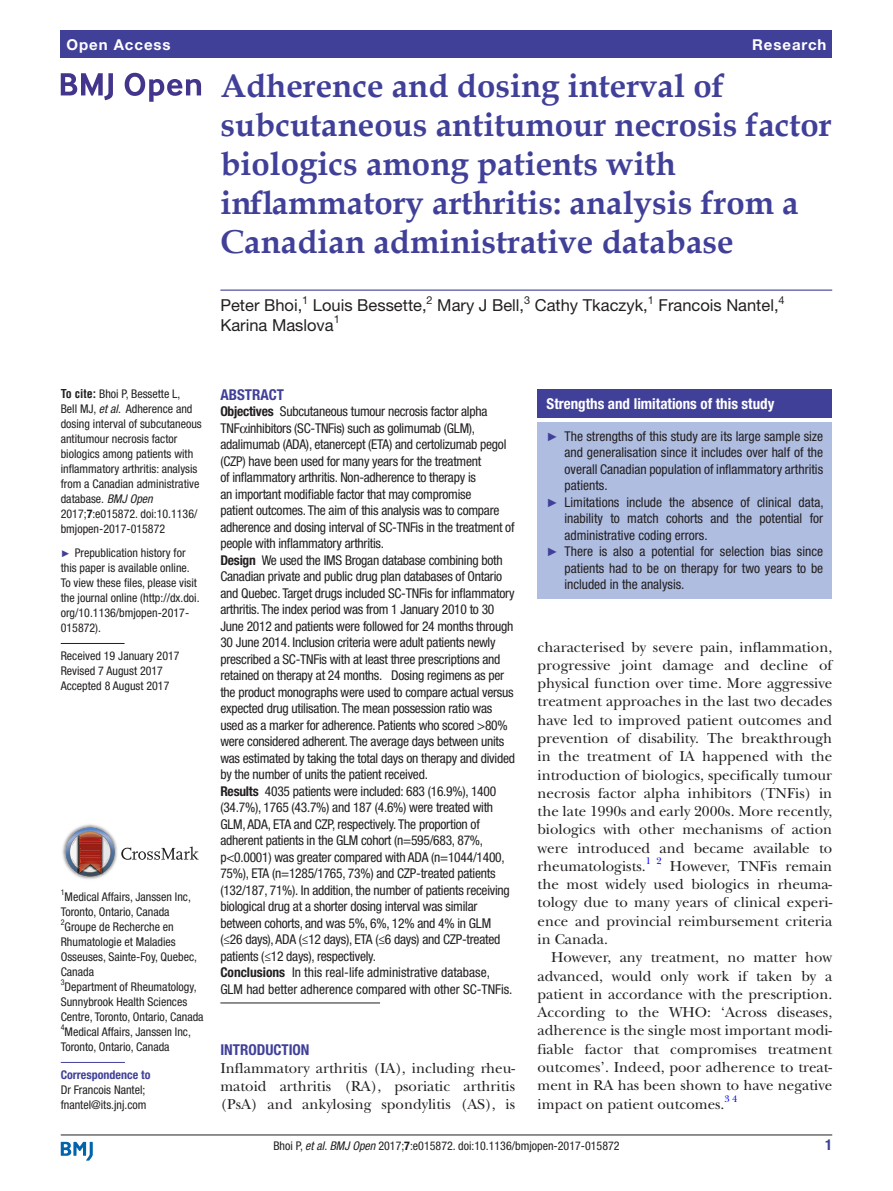
<style>
.page{position:relative;width:893px;height:1191px;background:#fff}
.page>*{position:absolute;margin:0;border:0;box-sizing:border-box;transform-origin:0 0}
.t1{font:700 33px/39px "Book Antiqua";color:#414099}
.t2{font:16.5px "Helvetica Neue LT Std";color:#231f20}
.t3{font:15px/18.3px "New Baskerville";color:#231f20;text-align:justify}
.t4{font:700 condensed 15px "Helvetica Neue LT Std";color:#fff}
.t5{font:700 condensed 15px "Helvetica Neue LT Std";color:#414099}
.t6{font:700 15px "Helvetica Neue LT Std";letter-spacing:.065em;color:#fff}
.t7{font:condensed 13.5px/16.5px "Helvetica Neue LT Std";letter-spacing:-.02em;color:#231f20}
.t8{font:condensed 13.5px "Helvetica Neue LT Std";color:#231f20}
.t9{font:condensed 12px/15px "Helvetica Neue LT Std";color:#231f20}
.t10{font:700 condensed 12px "Helvetica Neue LT Std";color:#414099}
.t11{font:10.95px "Helvetica Neue LT Std";color:#231f20}
.t12{font:9.9px "New Baskerville";color:#00f}
.t13{font:condensed 7.95px "Helvetica Neue LT Std";color:#231f20}
.s1{font-family:"Helvetica LT Std";font-weight:700}
.s2{font-style:italic}
.s3{font-weight:700}
.s4{font-family:"Arial";font-stretch:normal;font-size:9.75px;color:#414099}
.s5{font-family:"Arial";font-stretch:normal;font-size:12px;color:#414099}
</style>
<div class="page">
<hr style="left:61px;top:1134px;width:771px;height:1px;background:#231f20">
<svg style="left:61px;top:1141px;width:32px;height:19px"></svg>
<div style="left:61px;top:31px;width:771px;height:27px;background:#414099"></div>
<hr style="left:220px;top:1002px;width:160px;height:1px;background:#231f20">
<hr style="left:220px;top:289px;width:612px;height:2px;background:#414099">
<hr style="left:61px;top:643px;width:64px;height:1px;background:#231f20">
<hr style="left:61px;top:1062px;width:64px;height:1px;background:#414099">
<svg style="left:61px;top:73px;width:52px;height:27px"></svg>
<svg style="left:125px;top:73px;width:76px;height:29px"></svg>
<img style="left:62px;top:824px;width:55px;height:55px">
<svg style="left:66px;top:827px;width:49px;height:49px;background:#a78588"></svg>
<svg style="left:121px;top:846px;width:78px;height:13px"></svg>
<div style="left:538px;top:389px;width:294px;height:29px;background:#414099"></div>
<div style="left:538px;top:422px;width:294px;height:176px;background:#afbde1"></div>
<p class="t6" style="left:66px;top:35px;width:106px">Open Access</p>
<p class="t6" style="left:752px;top:35px;width:76px">Research</p>
<h1 class="t1" style="left:220px;top:66px;width:613px">Adherence and dosing interval of subcutaneous antitumour necrosis factor biologics among patients with inflammatory arthritis: analysis from a Canadian administrative database</h1>
<p class="t2" style="left:220px;top:296px;width:83px">Peter Bhoi,</p>
<p class="t11" style="left:302px;top:293px;width:8px">1</p>
<p class="t2" style="left:313px;top:296px;width:115px">Louis Bessette,</p>
<p class="t11" style="left:427px;top:293px;width:8px">2</p>
<p class="t2" style="left:437px;top:296px;width:88px">Mary J Bell,</p>
<p class="t11" style="left:524px;top:293px;width:8px">3</p>
<p class="t2" style="left:535px;top:296px;width:115px">Cathy Tkaczyk,</p>
<p class="t11" style="left:648px;top:293px;width:8px">1</p>
<p class="t2" style="left:658px;top:296px;width:122px">Francois Nantel,</p>
<p class="t11" style="left:779px;top:293px;width:8px">4</p>
<p class="t2" style="left:220px;top:315px;width:115px">Karina Maslova</p>
<p class="t11" style="left:334px;top:313px;width:8px">1</p>
<p class="t9" style="left:61px;top:386px;width:143px"><span class="s1">To cite:</span> Bhoi P, Bessette L,<br>Bell MJ, <span class="s2">et al</span>. Adherence and dosing interval of subcutaneous antitumour necrosis factor biologics among patients with inflammatory arthritis: analysis from a Canadian administrative database. <span class="s2">BMJ Open<br></span>2017;<span class="s3">7</span>:e015872. doi:10.1136/ bmjopen-2017-015872</p>
<p class="t9" style="left:61px;top:545px;width:140px"><span class="s4">►</span> Prepublication history for this paper is available online.<br>To view these files, please visit the journal online (http://dx.doi. org/10.1136/bmjopen-2017-<br>015872).</p>
<p class="t9" style="left:61px;top:648px;width:120px">Received 19 January 2017<br>Revised 7 August 2017<br>Accepted 8 August 2017</p>
<p class="t13" style="left:61px;top:888px;width:5px">1</p>
<p class="t9" style="left:61px;top:889px;width:132px;text-indent:4px">Medical Affairs, Janssen Inc,<br>Toronto, Ontario, Canada</p>
<p class="t13" style="left:61px;top:918px;width:5px">2</p>
<p class="t9" style="left:61px;top:919px;width:138px;text-indent:4px">Groupe de Recherche en<br>Rhumatologie et Maladies<br>Osseuses, Sainte-Foy, Quebec,<br>Canada</p>
<p class="t13" style="left:61px;top:978px;width:5px">3</p>
<p class="t9" style="left:61px;top:979px;width:144px;text-indent:4px">Department of Rheumatology,<br>Sunnybrook Health Sciences<br>Centre, Toronto, Ontario, Canada<br><sup>4</sup>Medical Affairs, Janssen Inc,<br>Toronto, Ontario, Canada</p>
<p class="t10" style="left:61px;top:1067px;width:91px">Correspondence to</p>
<p class="t9" style="left:61px;top:1082px;width:87px">Dr Francois Nantel; fnantel@its.jnj.com</p>
<p class="t5" style="left:220px;top:385px;width:65px">Abstract</p>
<p class="t7" style="left:220px;top:403px;width:296px"><span class="s3">Objectives</span> Subcutaneous tumour necrosis factor alpha<br>TNF inhibitors (SC-TNFis) such as golimumab (GLM), adalimumab (ADA), etanercept (ETA) and certolizumab pegol (CZP) have been used for many years for the treatment<br>of inflammatory arthritis. Non-adherence to therapy is<br>an important modifiable factor that may compromise<br>patient outcomes. The aim of this analysis was to compare adherence and dosing interval of SC-TNFis in the treatment of people with inflammatory arthritis.<br><span class="s3">Design</span> We used the IMS Brogan database combining both Canadian private and public drug plan databases of Ontario and Quebec. Target drugs included SC-TNFis for inflammatory arthritis. The index period was from 1 January 2010 to 30<br>June 2012 and patients were followed for 24 months through 30 June 2014. Inclusion criteria were adult patients newly prescribed a SC-TNFis with at least three prescriptions and retained on therapy at 24 months. Dosing regimens as per the product monographs were used to compare actual versus expected drug utilisation. The mean possession ratio was used as a marker for adherence. Patients who scored &gt;80% were considered adherent. The average days between units was estimated by taking the total days on therapy and divided by the number of units the patient received.<br><span class="s3">Results</span> 4035 patients were included: 683 (16.9%), 1400 (34.7%), 1765 (43.7%) and 187 (4.6%) were treated with GLM, ADA, ETA and CZP, respectively. The proportion of adherent patients in the GLM cohort (n=595/683, 87%, p&lt;0.0001) was greater compared with ADA (n=1044/1400, 75%), ETA (n=1285/1765, 73%) and CZP-treated patients (132/187, 71%). In addition, the number of patients receiving biological drug at a shorter dosing interval was similar between cohorts, and was 5%, 6%, 12% and 4% in GLM (≤26 days), ADA (≤12 days), ETA (≤6 days) and CZP-treated patients (≤12 days), respectively.<br><span class="s3">Conclusions</span> In this real-life administrative database, GLM had better adherence compared with other SC-TNFis.</p>
<p class="t5" style="left:220px;top:1041px;width:91px">Introduction</p>
<p class="t3" style="left:220px;top:1059px;width:296px">Inflammatory arthritis (IA), including rheu&shy;matoid arthritis (RA), psoriatic arthritis (PsA) and ankylosing spondylitis (AS), is</p>
<p class="t4" style="left:547px;top:394px;width:229px">Strengths and limitations of this study</p>
<p class="t8" style="left:547px;top:428px;width:278px"><span class="s5">►</span> The strengths of this study are its large sample size</p>
<p class="t8" style="left:565px;top:444px;width:260px">and generalisation since it includes over half of the</p>
<p class="t8" style="left:565px;top:461px;width:260px">overall Canadian population of inflammatory arthritis</p>
<p class="t8" style="left:565px;top:477px;width:45px">patients.</p>
<p class="t8" style="left:547px;top:494px;width:279px"><span class="s5">►</span> Limitations include the absence of clinical data,</p>
<p class="t8" style="left:565px;top:510px;width:260px">inability to match cohorts and the potential for</p>
<p class="t8" style="left:565px;top:527px;width:145px">administrative coding errors.</p>
<p class="t8" style="left:547px;top:543px;width:278px"><span class="s5">►</span> There is also a potential for selection bias since</p>
<p class="t8" style="left:565px;top:560px;width:260px">patients had to be on therapy for two years to be</p>
<p class="t8" style="left:565px;top:576px;width:121px">included in the analysis.</p>
<p class="t3" style="left:538px;top:637px;width:296px">characterised by severe pain, inflammation, progressive joint damage and decline of physical function over time. More aggressive treatment approaches in the last two decades have led to improved patient outcomes and prevention of disability. The breakthrough in the treatment of IA happened with the introduction of biologics, specifically tumour necrosis factor alpha inhibitors (TNFis) in the late 1990s and early 2000s. More recently, biologics with other mechanisms of action were introduced and became available to rheumatologists.<sup>1</sup> <sup>2</sup></p>
<p class="t3" style="left:538px;top:857px;width:296px;text-indent:132px">However, TNFis remain the most widely used biologics in rheuma&shy;tology due to many years of clinical experi&shy;ence and provincial reimbursement criteria in Canada.</p>
<p class="t3" style="left:538px;top:948px;width:296px;text-indent:14px">However, any treatment, no matter how advanced, would only work if taken by a patient in accordance with the prescription.<br>According to the WHO: ‘Across diseases, adherence is the single most important modi&shy;fiable factor that compromises treatment outcomes’. Indeed, poor adherence to treat&shy;ment in RA has been shown to have negative impact on patient outcomes.</p>
<p class="t12" style="left:724px;top:1092px;width:14px">3 4</p>
<p class="t9" style="left:273px;top:1137px;width:348px">Bhoi P, <span class="s2">et al</span>. <span class="s2">BMJ Open</span> 2017;<span class="s3">7</span>:e015872. doi:10.1136/bmjopen-2017-015872</p>
<p class="t5" style="left:825px;top:1135px;width:9px">1</p>
</div>
